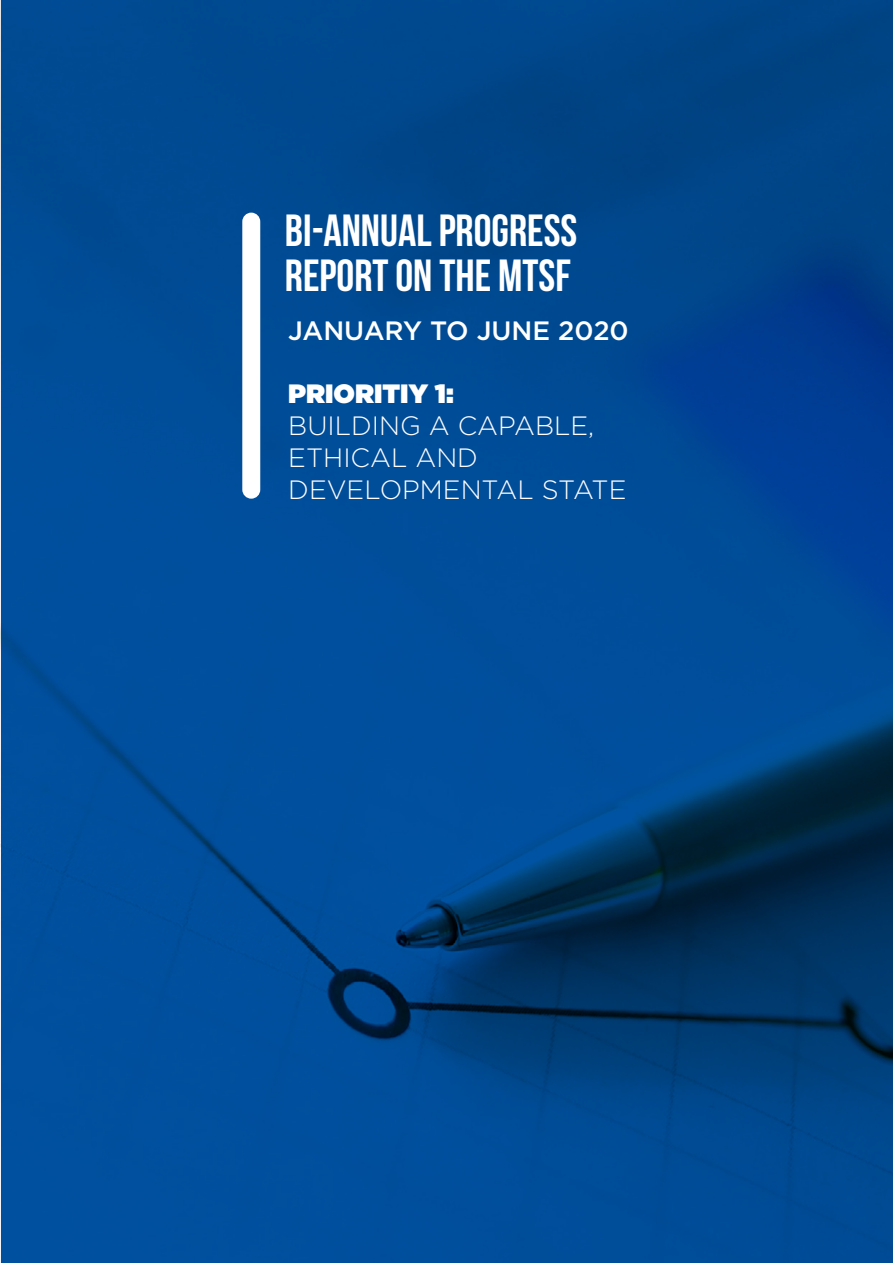
<style>
.page{position:relative;width:893px;height:1263px;background:#fff}
.page>*{position:absolute;margin:0;border:0;box-sizing:border-box;transform-origin:0 0}
.t1{font:45px/45px "Bebas Neue";color:#fff}
.t2{font:300 26.55px/31.8px "Gotham";color:#fff}
.t3{font:500 26.55px "Gotham";color:#fff}
.t4{font:900 26.55px "Gotham";color:#fff}
</style>
<div class="page">
<img style="left:1px;top:1px;width:891px;height:1262px">
<div style="left:242px;top:213px;width:18px;height:286px;background:#fff;border-radius:9px"></div>
<h1 class="t1" style="left:285px;top:208px;width:294px">BI-ANNUAL PROGRESS<br>REPORT ON THE MTSF</h1>
<p class="t3" style="left:288px;top:313px;width:342px">JANUARY TO JUNE 2020</p>
<p class="t4" style="left:288px;top:375px;width:167px">PRIORITIY 1:</p>
<p class="t2" style="left:288px;top:409px;width:340px">BUILDING A CAPABLE,<br>ETHICAL AND<br>DEVELOPMENTAL STATE</p>
</div>
